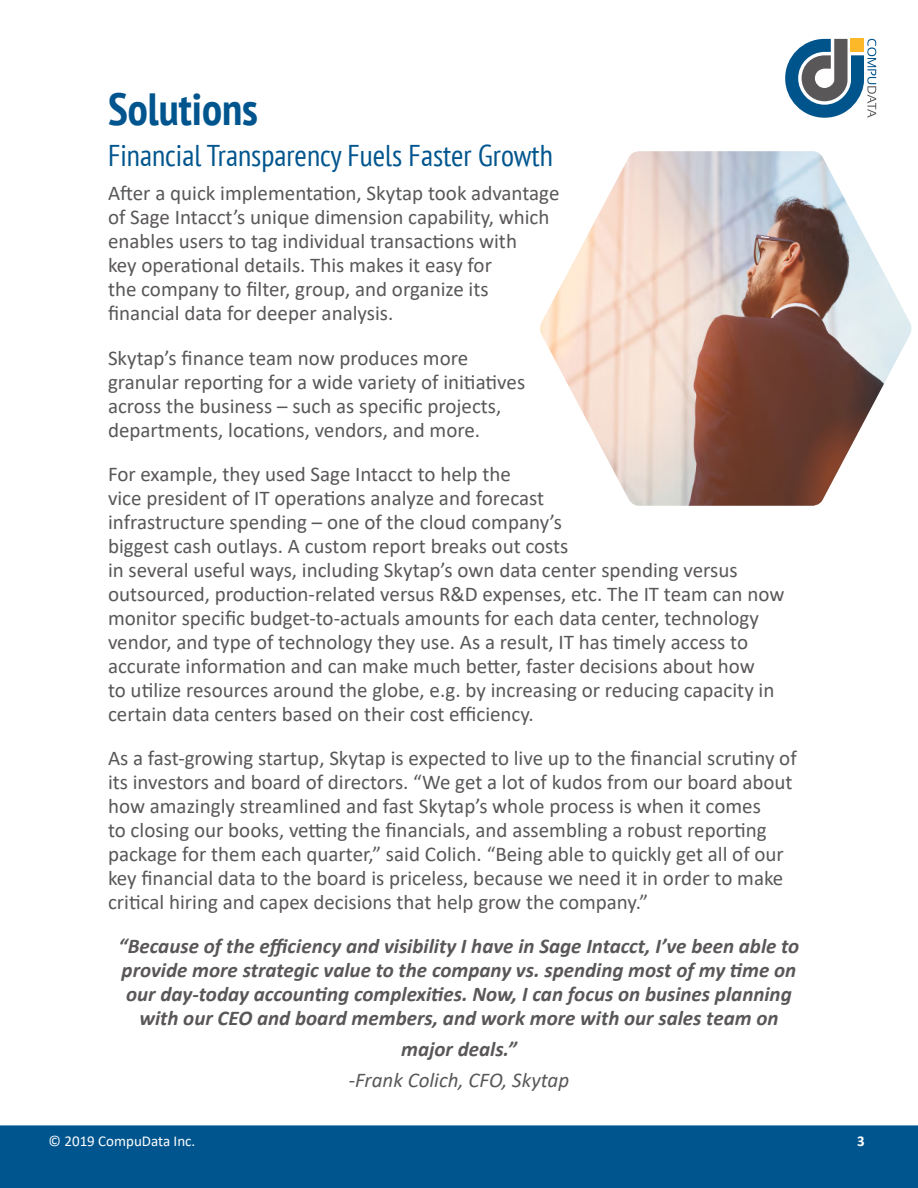
<style>
.page{position:relative;width:918px;height:1188px;background:#fff}
.page>*{position:absolute;margin:0;border:0;box-sizing:border-box;transform-origin:0 0}
.t1{font:700 condensed 45px "PT Sans";color:#00558e}
.t2{font:condensed 30px "PT Sans";color:#00558e}
.t3{font:21px/24px "Calibri";color:#5a5758}
.t4{font:italic 700 21px/24px "Calibri";color:#5a5758;text-align:center}
.t5{font:italic 21px "Calibri";color:#5a5758}
.t6{font:15px "Calibri";color:#fff}
.t7{font:700 15px "Calibri";color:#fff}
</style>
<div class="page">
<div style="left:0;top:1125px;width:918px;height:63px;background:#00558e;border:2px solid #00558e"></div>
<svg style="left:785px;top:39px;width:91px;height:79px"></svg>
<img style="left:540px;top:151px;width:372px;height:355px">
<h1 class="t1" style="left:108px;top:79px;width:151px">Solutions</h1>
<h2 class="t2" style="left:108px;top:136px;width:446px">Financial Transparency Fuels Faster Growth</h2>
<p class="t3" style="left:108px;top:181px;width:453px">After a quick implementation, Skytap took advantage of Sage Intacct’s unique dimension capability, which enables users to tag individual transactions with<br>key operational details. This makes it easy for<br>the company to filter, group, and organize its financial data for deeper analysis.</p>
<p class="t3" style="left:108px;top:345px;width:419px">Skytap’s finance team now produces more granular reporting for a wide variety of initiatives across the business – such as specific projects, departments, locations, vendors, and more.</p>
<p class="t3" style="left:108px;top:461px;width:678px">For example, they used Sage Intacct to help the<br>vice president of IT operations analyze and forecast<br>infrastructure spending – one of the cloud company’s<br>biggest cash outlays. A custom report breaks out costs<br>in several useful ways, including Skytap’s own data center spending versus outsourced, production-related versus R&amp;D expenses, etc. The IT team can now monitor specific budget-to-actuals amounts for each data center, technology vendor, and type of technology they use. As a result, IT has timely access to accurate information and can make much better, faster decisions about how<br>to utilize resources around the globe, e.g. by increasing or reducing capacity in certain data centers based on their cost efficiency.</p>
<p class="t3" style="left:108px;top:746px;width:690px">As a fast-growing startup, Skytap is expected to live up to the financial scrutiny of its investors and board of directors. “We get a lot of kudos from our board about how amazingly streamlined and fast Skytap’s whole process is when it comes<br>to closing our books, vetting the financials, and assembling a robust reporting package for them each quarter,” said Colich. “Being able to quickly get all of our key financial data to the board is priceless, because we need it in order to make critical hiring and capex decisions that help grow the company.”</p>
<p class="t4" style="left:119px;top:934px;width:682px">“Because of the efficiency and visibility I have in Sage Intacct, I’ve been able to provide more strategic value to the company vs. spending most of my time on our day-today accounting complexities. Now, I can focus on busines planning with our CEO and board members, and work more with our sales team on</p>
<p class="t4" style="left:401px;top:1036px;width:117px">major deals.”</p>
<p class="t5" style="left:349px;top:1065px;width:222px">-Frank Colich, CFO, Skytap</p>
<p class="t6" style="left:49px;top:1130px;width:148px">© 2019 CompuData Inc.</p>
<p class="t7" style="left:857px;top:1130px;width:9px">3</p>
</div>
